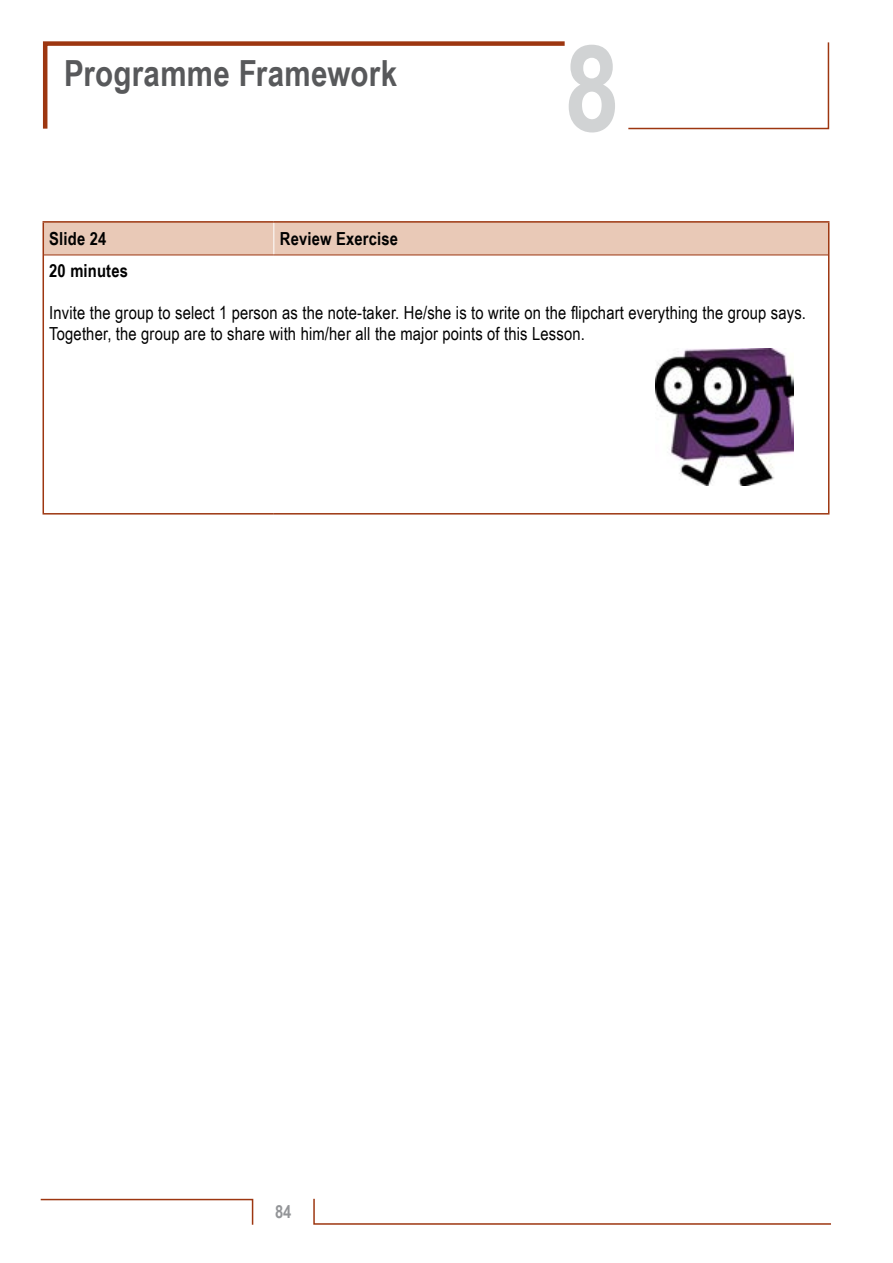
<style>
.page{position:relative;width:893px;height:1263px;background:#fff}
.page>*{position:absolute;margin:0;border:0;box-sizing:border-box;transform-origin:0 0}
.t1{font:700 120px "Arial Narrow";color:#d1d3d4}
.t2{font:700 36px "Arial Narrow";letter-spacing:.01em;color:#58595b}
.t3{font:18px/21px "Arial Narrow";letter-spacing:.01em;color:#000}
.t4{font:700 18px "Arial Narrow";letter-spacing:.01em;color:#000}
.t5{font:700 18px "Arial Narrow";color:#939598}
</style>
<div class="page">
<img style="left:655px;top:348px;width:139px;height:137px">
<div style="left:44px;top:223px;width:784px;height:32px;background:#e9c9b7"></div>
<hr style="left:273px;top:223px;width:1px;height:32px;background:#fff">
<hr style="left:44px;top:255px;width:230px;height:1px;background:#9d3610">
<hr style="left:274px;top:255px;width:554px;height:1px;background:#9d3610">
<hr style="left:43px;top:221px;width:231px;height:2px;background:#9d3610">
<hr style="left:43px;top:223px;width:1px;height:32px;background:#9d3610">
<hr style="left:274px;top:221px;width:555px;height:2px;background:#9d3610">
<hr style="left:828px;top:223px;width:1px;height:32px;background:#9d3610">
<hr style="left:43px;top:255px;width:1px;height:258px;background:#9d3610">
<hr style="left:828px;top:255px;width:1px;height:258px;background:#9d3610">
<hr style="left:43px;top:513px;width:231px;height:1px;background:#9d3610">
<hr style="left:274px;top:513px;width:555px;height:1px;background:#9d3610">
<svg style="left:42px;top:41px;width:523px;height:88px"></svg>
<svg style="left:628px;top:42px;width:202px;height:88px"></svg>
<svg style="left:313px;top:1198px;width:518px;height:27px"></svg>
<svg style="left:40px;top:1198px;width:214px;height:27px"></svg>
<h2 class="t2" style="left:64px;top:46px;width:334px">Programme Framework</h2>
<h1 class="t1" style="left:565px;top:-2px;width:56px">8</h1>
<p class="t4" style="left:49px;top:225px;width:59px">Slide 24</p>
<p class="t4" style="left:280px;top:225px;width:120px">Review Exercise</p>
<p class="t4" style="left:49px;top:257px;width:80px">20 minutes</p>
<p class="t3" style="left:49px;top:301px;width:758px">Invite the group to select 1 person as the note-taker. He/she is to write on the flipchart everything the group says.<br>Together, the group are to share with him/her all the major points of this Lesson.</p>
<p class="t5" style="left:275px;top:1198px;width:18px">84</p>
</div>
